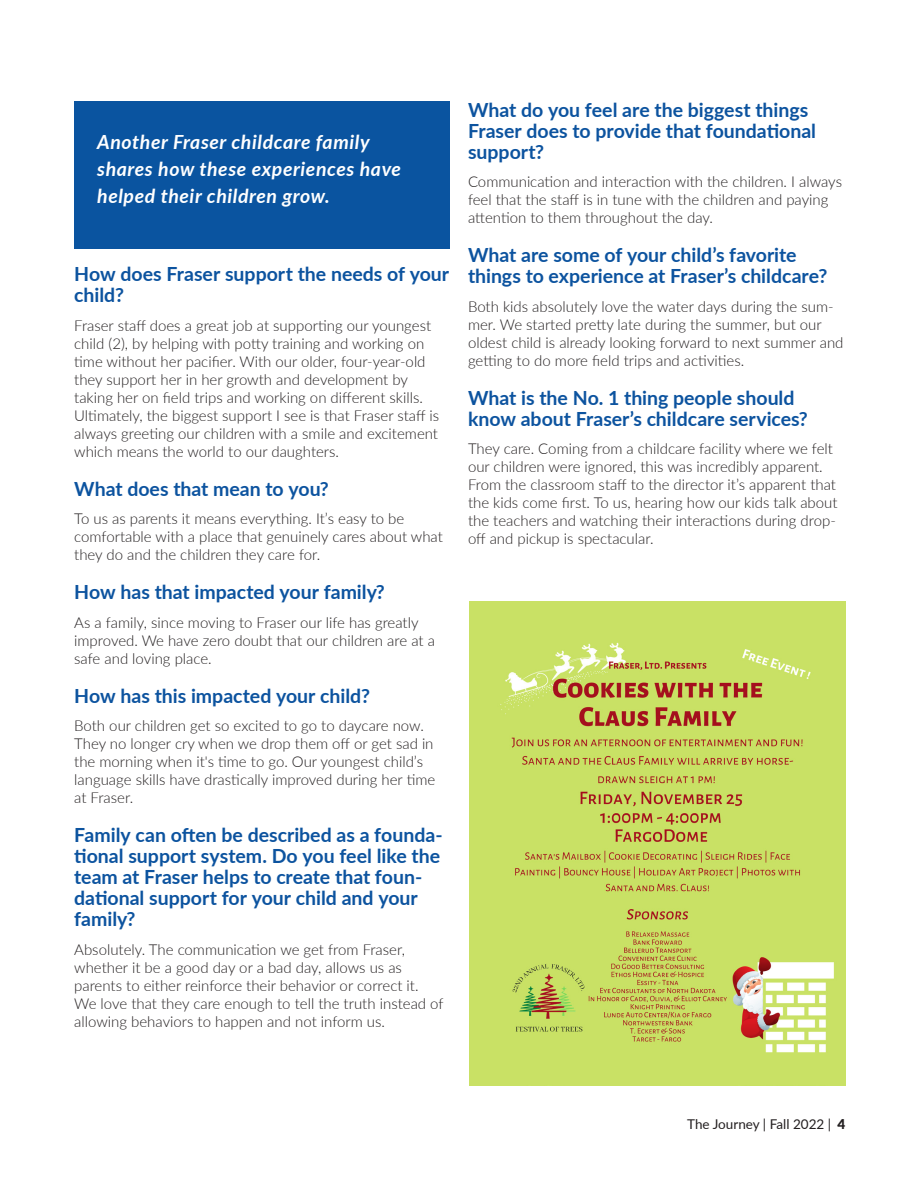
<style>
.page{position:relative;width:918px;height:1188px;background:#fff}
.page>*{position:absolute;margin:0;border:0;box-sizing:border-box;transform-origin:0 0}
.Paragraph-Header{font:700 19.5px/21px "Lato";color:#0c539f}
.Paragraph_Style_1{font:italic 700 19.5px/27px "Lato";letter-spacing:.03em;color:#fff}
.Paragraph_Style_1-2{font:700 19.5px/21px "Lato";color:#0c539f}
.Paragraph-Header-2{font:300 15px/18px "Lato";color:#231f20}
.Paragraph_Style_1-3{font:300 15px/18px "Lato";color:#231f20}
.t1{font:13.5px "Lato";color:#231f20}
.s1{font-weight:900}
</style>
<div class="page">
<div style="left:74px;top:101px;width:376px;height:147px;background:#0a54a0"></div>
<img style="left:470px;top:602px;width:375px;height:483px">
<p class="Paragraph_Style_1" style="left:97px;top:127px;width:305px">Another Fraser childcare family shares how these experiences have helped their children grow.</p>
<p class="Paragraph_Style_1-2" style="left:74px;top:263px;width:376px">How does Fraser support the needs of your child?</p>
<p class="Paragraph_Style_1-3" style="left:74px;top:316px;width:367px">Fraser staff does a great job at supporting our youngest child (2), by helping with potty training and working on time without her pacifier. With our older, four-year-old they support her in her growth and development by taking her on field trips and working on different skills.<br>Ultimately, the biggest support I see is that Fraser staff is always greeting our children with a smile and excitement which means the world to our daughters.</p>
<p class="Paragraph_Style_1-2" style="left:74px;top:478px;width:256px">What does that mean to you?</p>
<p class="Paragraph_Style_1-3" style="left:74px;top:510px;width:370px">To us as parents it means everything. It’s easy to be comfortable with a place that genuinely cares about what they do and the children they care for.</p>
<p class="Paragraph-Header" style="left:74px;top:581px;width:312px">How has that impacted your family?</p>
<p class="Paragraph-Header-2" style="left:74px;top:613px;width:362px">As a family, since moving to Fraser our life has greatly improved. We have zero doubt that our children are at a safe and loving place.</p>
<p class="Paragraph-Header" style="left:74px;top:685px;width:297px">How has this impacted your child?</p>
<p class="Paragraph-Header-2" style="left:74px;top:717px;width:363px">Both our children get so excited to go to daycare now.<br>They no longer cry when we drop them off or get sad in the morning when it's time to go. Our youngest child’s language skills have drastically improved during her time at Fraser.</p>
<p class="Paragraph-Header" style="left:74px;top:824px;width:370px">Family can often be described as a founda&shy;tional support system. Do you feel like the team at Fraser helps to create that foun&shy;dational support for your child and your family?</p>
<p class="Paragraph-Header-2" style="left:74px;top:940px;width:371px">Absolutely. The communication we get from Fraser, whether it be a good day or a bad day, allows us as parents to either reinforce their behavior or correct it.<br>We love that they care enough to tell the truth instead of allowing behaviors to happen and not inform us.</p>
<p class="Paragraph-Header" style="left:468px;top:98px;width:350px">What do you feel are the biggest things<br>Fraser does to provide that foundational support?</p>
<p class="Paragraph-Header-2" style="left:468px;top:172px;width:376px">Communication and interaction with the children. I always feel that the staff is in tune with the children and paying attention to them throughout the day.</p>
<p class="Paragraph-Header" style="left:468px;top:244px;width:361px">What are some of your child’s favorite things to experience at Fraser’s childcare?</p>
<p class="Paragraph-Header-2" style="left:468px;top:297px;width:377px">Both kids absolutely love the water days during the sum&shy;mer. We started pretty late during the summer, but our oldest child is already looking forward to next summer and getting to do more field trips and activities.</p>
<p class="Paragraph-Header" style="left:468px;top:386px;width:341px">What is the No. 1 thing people should know about Fraser’s childcare services?</p>
<p class="Paragraph-Header-2" style="left:468px;top:439px;width:371px">They care. Coming from a childcare facility where we felt our children were ignored, this was incredibly apparent.<br>From the classroom staff to the director it’s apparent that the kids come first. To us, hearing how our kids talk about the teachers and watching their interactions during drop&shy;off and pickup is spectacular.</p>
<p class="t1" style="left:687px;top:1114px;width:159px">The Journey | Fall 2022 | <span class="s1">4</span></p>
</div>
